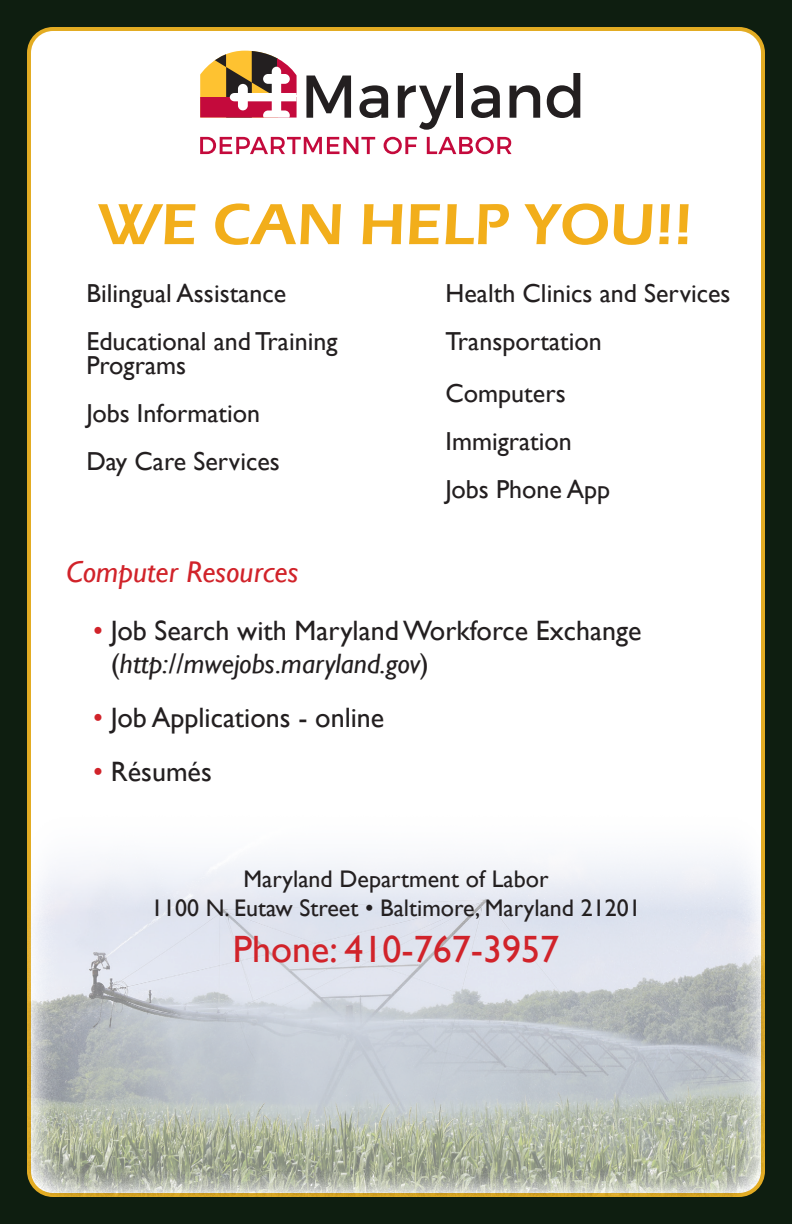
<style>
.page{position:relative;width:792px;height:1224px;background:#0e1e10}
.page>*{position:absolute;margin:0;border:0;box-sizing:border-box;transform-origin:0 0}
.t1{font:600 60px "Eras ITC";color:#f2ae1b}
.t2{font:38px "Gill Sans";color:#d1232a}
.t3{font:italic 30px "Gill Sans";color:#d1232a}
.t4{font:28px/33.6px "Gill Sans";color:#231f20}
.t5{font:26px "Gill Sans";color:#231f20}
.t6{font:24px "Gill Sans";color:#231f20}
.s1{color:#d1232a}
.s2{font-style:italic}
</style>
<div class="page">
<div style="left:29px;top:29px;width:734px;height:1166px;background:#fff;border-radius:24px"></div>
<svg style="left:200px;top:51px;width:97px;height:67px"></svg>
<svg style="left:306px;top:76px;width:45px;height:42px"></svg>
<svg style="left:359px;top:85px;width:29px;height:33px"></svg>
<svg style="left:398px;top:85px;width:54px;height:45px"></svg>
<div style="left:456px;top:73px;width:7px;height:45px;background:#231f20"></div>
<svg style="left:471px;top:85px;width:29px;height:33px"></svg>
<svg style="left:510px;top:85px;width:30px;height:33px"></svg>
<svg style="left:547px;top:73px;width:33px;height:45px"></svg>
<svg style="left:200px;top:137px;width:175px;height:17px"></svg>
<svg style="left:384px;top:137px;width:33px;height:17px"></svg>
<svg style="left:427px;top:137px;width:85px;height:17px"></svg>
<img style="left:27px;top:804px;width:738px;height:393px">
<p class="t1" style="left:98px;top:190px;width:596px">WE CAN HELP YOU!!</p>
<p class="t5" style="left:86px;top:278px;width:201px">Bilingual Assistance</p>
<p class="t5" style="left:86px;top:326px;width:253px">Educational and Training</p>
<p class="t5" style="left:86px;top:350px;width:101px">Programs</p>
<p class="t5" style="left:86px;top:398px;width:175px">Jobs Information</p>
<p class="t5" style="left:86px;top:446px;width:195px">Day Care Services</p>
<p class="t5" style="left:446px;top:278px;width:287px">Health Clinics and Services</p>
<p class="t5" style="left:446px;top:326px;width:158px">Transportation</p>
<p class="t5" style="left:446px;top:378px;width:122px">Computers</p>
<p class="t5" style="left:446px;top:426px;width:128px">Immigration</p>
<p class="t5" style="left:446px;top:474px;width:166px">Jobs Phone App</p>
<p class="t3" style="left:66px;top:555px;width:234px">Computer Resources</p>
<p class="t4" style="left:111px;top:614px;width:532px;text-indent:-18px"><span class="s1">•</span> Job Search with Maryland Workforce Exchange (<span class="s2">http://mwejobs.maryland.gov</span>)</p>
<p class="t4" style="left:93px;top:701px;width:293px"><span class="s1">•</span> Job Applications - online</p>
<p class="t4" style="left:93px;top:755px;width:120px"><span class="s1">•</span> Résumés</p>
<p class="t6" style="left:243px;top:865px;width:307px">Maryland Department of Labor</p>
<p class="t6" style="left:151px;top:894px;width:491px">1100 N. Eutaw Street • Baltimore, Maryland 21201</p>
<p class="t2" style="left:233px;top:927px;width:328px">Phone: 410-767-3957</p>
</div>
